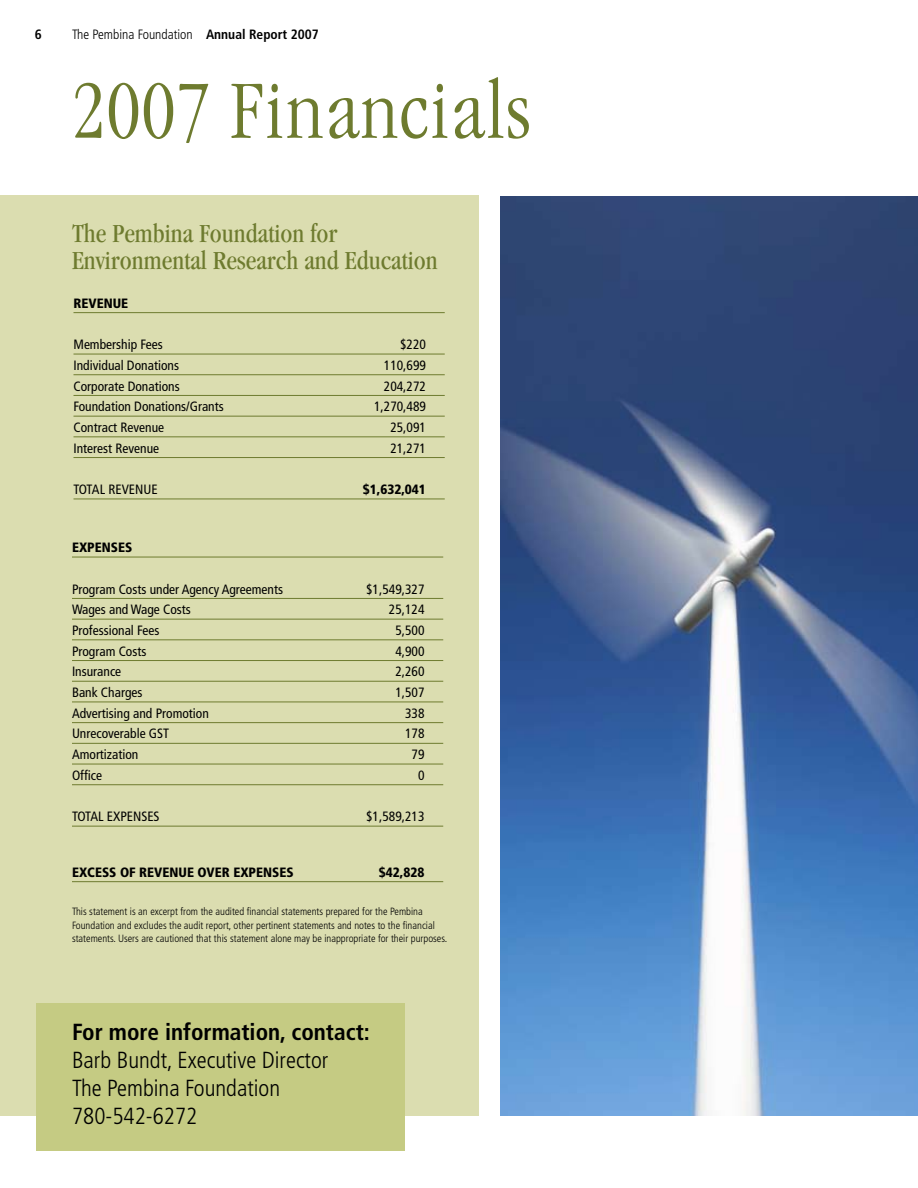
<style>
.page{position:relative;width:918px;height:1188px;background:#fff}
.page>*{position:absolute;margin:0;border:0;box-sizing:border-box;transform-origin:0 0}
.t1{font:300 condensed 85.5px "Garamond";letter-spacing:.02em;color:#6e7b2f}
.t2{font:condensed 27px/27px "Garamond";color:#6e7b2f}
.t3{font:300 condensed 23.25px/27.9px "Frutiger";color:#000}
.t4{font:700 condensed 23.25px "Frutiger";color:#000}
.t5{font:condensed 13.5px "Frutiger";color:#000}
.t6{font:900 condensed 13.5px "Frutiger";color:#000}
.t7{font:300 condensed 13.5px "Frutiger";color:#000}
.t8{font:300 condensed 10.5px/13.5px "Frutiger";color:#000}
.s1{font-weight:700}
</style>
<div class="page">
<div style="left:0;top:196px;width:478px;height:920px;background:#dbddb0"></div>
<hr style="left:74px;top:312px;width:371px;height:1px;background:#6e7b2f">
<hr style="left:74px;top:354px;width:371px;height:1px;background:#6e7b2f">
<hr style="left:74px;top:374px;width:371px;height:1px;background:#6e7b2f">
<hr style="left:74px;top:395px;width:371px;height:1px;background:#6e7b2f">
<hr style="left:74px;top:416px;width:371px;height:1px;background:#6e7b2f">
<hr style="left:74px;top:436px;width:371px;height:1px;background:#6e7b2f">
<hr style="left:74px;top:457px;width:371px;height:1px;background:#6e7b2f">
<hr style="left:74px;top:499px;width:371px;height:1px;background:#6e7b2f">
<hr style="left:72px;top:557px;width:371px;height:1px;background:#6e7b2f">
<hr style="left:72px;top:598px;width:371px;height:1px;background:#6e7b2f">
<hr style="left:72px;top:619px;width:371px;height:1px;background:#6e7b2f">
<hr style="left:72px;top:639px;width:371px;height:1px;background:#6e7b2f">
<hr style="left:72px;top:660px;width:371px;height:1px;background:#6e7b2f">
<hr style="left:72px;top:681px;width:371px;height:1px;background:#6e7b2f">
<hr style="left:72px;top:702px;width:371px;height:1px;background:#6e7b2f">
<hr style="left:72px;top:722px;width:371px;height:1px;background:#6e7b2f">
<hr style="left:72px;top:743px;width:371px;height:1px;background:#6e7b2f">
<hr style="left:72px;top:764px;width:371px;height:1px;background:#6e7b2f">
<hr style="left:72px;top:784px;width:371px;height:1px;background:#6e7b2f">
<hr style="left:72px;top:826px;width:371px;height:1px;background:#6e7b2f">
<hr style="left:72px;top:881px;width:371px;height:1px;background:#6e7b2f">
<div style="left:36px;top:1004px;width:369px;height:147px;background:#c5cb83"></div>
<img style="left:501px;top:196px;width:417px;height:920px">
<p class="t7" style="left:72px;top:27px;width:248px">The Pembina Foundation <span class="s1">Annual Report 2007</span></p>
<h1 class="t1" style="left:72px;top:64px;width:460px">2007 Financials</h1>
<h2 class="t2" style="left:72px;top:220px;width:367px">The Pembina Foundation for<br>Environmental Research and Education</h2>
<p class="t6" style="left:74px;top:295px;width:56px">REVENUE</p>
<p class="t5" style="left:73px;top:337px;width:91px">Membership Fees</p>
<p class="t5" style="left:400px;top:337px;width:27px">$220</p>
<p class="t5" style="left:73px;top:357px;width:107px">Individual Donations</p>
<p class="t5" style="left:384px;top:357px;width:44px">110,699</p>
<p class="t5" style="left:73px;top:378px;width:108px">Corporate Donations</p>
<p class="t5" style="left:384px;top:378px;width:44px">204,272</p>
<p class="t5" style="left:73px;top:399px;width:152px">Foundation Donations/Grants</p>
<p class="t5" style="left:374px;top:399px;width:53px">1,270,489</p>
<p class="t5" style="left:73px;top:419px;width:92px">Contract Revenue</p>
<p class="t5" style="left:390px;top:419px;width:37px">25,091</p>
<p class="t5" style="left:73px;top:440px;width:87px">Interest Revenue</p>
<p class="t5" style="left:390px;top:440px;width:37px">21,271</p>
<p class="t5" style="left:73px;top:482px;width:13px">Total</p>
<p class="t5" style="left:108px;top:482px;width:29px">Revenue</p>
<p class="t6" style="left:363px;top:481px;width:65px">$1,632,041</p>
<p class="t6" style="left:72px;top:539px;width:62px">EXPENSES</p>
<p class="t5" style="left:72px;top:581px;width:213px">Program Costs under Agency Agreements</p>
<p class="t5" style="left:366px;top:581px;width:60px">$1,549,327</p>
<p class="t5" style="left:72px;top:602px;width:120px">Wages and Wage Costs</p>
<p class="t5" style="left:389px;top:602px;width:37px">25,124</p>
<p class="t5" style="left:72px;top:622px;width:89px">Professional Fees</p>
<p class="t5" style="left:395px;top:622px;width:31px">5,500</p>
<p class="t5" style="left:72px;top:643px;width:76px">Program Costs</p>
<p class="t5" style="left:395px;top:643px;width:31px">4,900</p>
<p class="t5" style="left:72px;top:664px;width:51px">Insurance</p>
<p class="t5" style="left:395px;top:664px;width:31px">2,260</p>
<p class="t5" style="left:72px;top:685px;width:72px">Bank Charges</p>
<p class="t5" style="left:395px;top:685px;width:31px">1,507</p>
<p class="t5" style="left:72px;top:705px;width:138px">Advertising and Promotion</p>
<p class="t5" style="left:405px;top:705px;width:21px">338</p>
<p class="t5" style="left:72px;top:726px;width:99px">Unrecoverable GST</p>
<p class="t5" style="left:405px;top:726px;width:21px">178</p>
<p class="t5" style="left:72px;top:747px;width:68px">Amortization</p>
<p class="t5" style="left:412px;top:747px;width:14px">79</p>
<p class="t5" style="left:72px;top:767px;width:32px">Office</p>
<p class="t5" style="left:418px;top:767px;width:8px">0</p>
<p class="t5" style="left:72px;top:809px;width:89px">TOTAL EXPENSES</p>
<p class="t5" style="left:366px;top:809px;width:60px">$1,589,213</p>
<p class="t6" style="left:72px;top:864px;width:83px">EXCESS OF REVENUE</p>
<p class="t6" style="left:198px;top:864px;width:98px">OVER EXPENSES</p>
<p class="t6" style="left:379px;top:864px;width:47px">$42,828</p>
<p class="t8" style="left:72px;top:905px;width:377px">This statement is an excerpt from the audited financial statements prepared for the Pembina<br>Foundation and excludes the audit report, other pertinent statements and notes to the financial statements. Users are cautioned that this statement alone may be inappropriate for their purposes.</p>
<h3 class="t4" style="left:72px;top:1019px;width:299px">For more information, contact:</h3>
<h3 class="t3" style="left:72px;top:1047px;width:258px">Barb Bundt, Executive Director<br>The Pembina Foundation<br>780-542-6272</h3>
</div>
